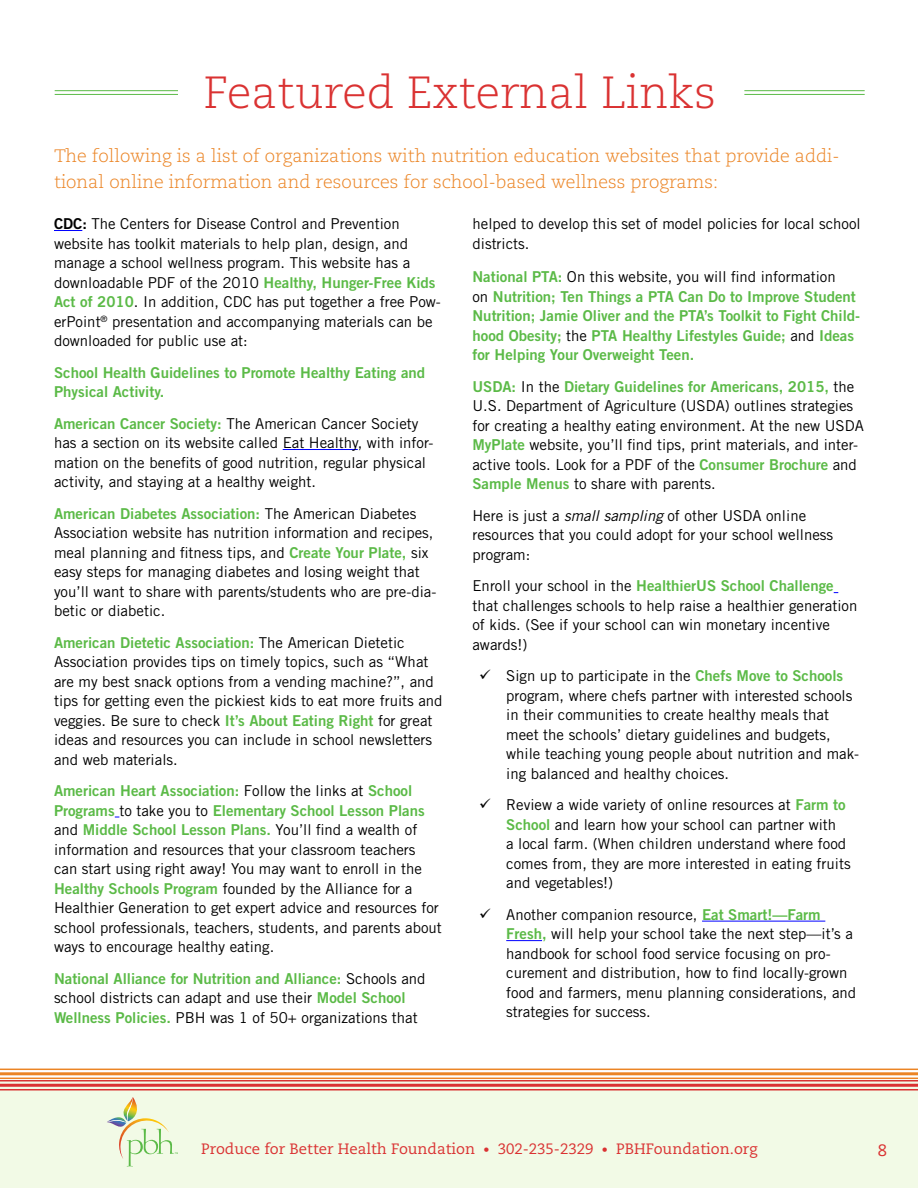
<style>
.page{position:relative;width:918px;height:1188px;background:#fff}
.page>*{position:absolute;margin:0;border:0;box-sizing:border-box;transform-origin:0 0}
.t1{font:300 45px "Caecilia LT Std";color:#da3232}
.t2{font:300 18px/25.5px "Caecilia LT Std";color:#eb8424}
.t3{font:16.5px "Caecilia LT Std";color:#da3232}
.t4{font:15px/19.5px "Trade Gothic LT Std";color:#000}
.t5{font:15px/19.5px "Trade Gothic LT Std Bd 2";color:#5bba47}
.t6{font:15px "Caecilia LT Std";color:#da3232}
.s1{font-family:"Trade Gothic LT Std Bd 2"}
.s2{font-family:"Trade Gothic LT Std Bd 2";color:#5bba47}
.s3{font-family:"Trade Gothic LT Std";color:#000}
.s4{font-style:italic}
.s5{font-family:"Trade Gothic LT Std";font-size:12px}
</style>
<div class="page">
<div style="left:0;top:1080px;width:918px;height:108px;background:#f2fae6"></div>
<svg style="left:107px;top:1097px;width:71px;height:69px"></svg>
<hr style="left:0;top:1069px;width:918px;height:1px;background:#eb8424">
<hr style="left:0;top:1072px;width:918px;height:3px;background:#eb8424">
<hr style="left:0;top:1078px;width:918px;height:1px;background:#eb8424">
<hr style="left:0;top:1080px;width:918px;height:2px;background:#da3232">
<hr style="left:0;top:1084px;width:918px;height:3px;background:#da3232">
<hr style="left:0;top:1089px;width:918px;height:2px;background:#da3232">
<hr style="left:55px;top:90px;width:123px;height:1px;background:#5bba47">
<hr style="left:55px;top:94px;width:123px;height:1px;background:#5bba47">
<hr style="left:744px;top:90px;width:121px;height:1px;background:#5bba47">
<hr style="left:744px;top:94px;width:121px;height:1px;background:#5bba47">
<svg style="left:54px;top:230px;width:28px;height:1px"></svg>
<hr style="left:283px;top:449px;width:75px;height:1px;background:#00f">
<hr style="left:702px;top:921px;width:123px;height:1px;background:#00f">
<hr style="left:506px;top:940px;width:36px;height:1px;background:#00f">
<h1 class="t1" style="left:203px;top:67px;width:514px">Featured External Links</h1>
<p class="t2" style="left:54px;top:144px;width:787px">The following is a list of organizations with nutrition education websites that provide addi&shy;tional online information and resources for school-based wellness programs:</p>
<p class="t4" style="left:54px;top:214px;width:388px"><span class="s1">CDC:</span> The Centers for Disease Control and Prevention website has toolkit materials to help plan, design, and manage a school wellness program. This website has a downloadable PDF of the 2010 <span class="s2">Healthy, Hunger-Free Kids Act of 2010</span>. In addition, CDC has put together a free Pow&shy;erPoint<sup>®</sup> presentation and accompanying materials can be downloaded for public use at:</p>
<p class="t5" style="left:54px;top:362px;width:373px">School Health Guidelines to Promote Healthy Eating and<br>Physical Activity.</p>
<p class="t4" style="left:54px;top:413px;width:381px"><span class="s2">American Cancer Society:</span> The American Cancer Society has a section on its website called Eat Healthy, with infor&shy;mation on the benefits of good nutrition, regular physical activity, and staying at a healthy weight.</p>
<p class="t5" style="left:54px;top:503px;width:364px">American Diabetes Association: <span class="s3">The American Diabetes</span></p>
<p class="t4" style="left:54px;top:523px;width:384px">Association website has nutrition information and recipes, meal planning and fitness tips, and <span class="s2">Create Your Plate,</span> six easy steps for managing diabetes and losing weight that you’ll want to share with parents/students who are pre-dia&shy;betic or diabetic.</p>
<p class="t5" style="left:54px;top:632px;width:352px">American Dietetic Association: <span class="s3">The American Dietetic</span></p>
<p class="t4" style="left:54px;top:652px;width:390px">Association provides tips on timely topics, such as “What are my best snack options from a vending machine?”, and tips for getting even the pickiest kids to eat more fruits and veggies. Be sure to check <span class="s2">It’s About Eating Right</span> for great ideas and resources you can include in school newsletters and web materials.</p>
<p class="t5" style="left:54px;top:781px;width:372px">American Heart Association: <span class="s3">Follow the links at</span> School<br>Programs <span class="s3">to take you to</span> Elementary School Lesson Plans <span class="s3">and</span> Middle School Lesson Plans. <span class="s3">You’ll find a wealth of</span></p>
<p class="t4" style="left:54px;top:839px;width:389px">information and resources that your classroom teachers can start using right away! You may want to enroll in the <span class="s2">Healthy Schools Program</span> founded by the Alliance for a Healthier Generation to get expert advice and resources for school professionals, teachers, students, and parents about ways to encourage healthy eating.</p>
<p class="t5" style="left:54px;top:968px;width:373px">National Alliance for Nutrition and Alliance: <span class="s3">Schools and</span></p>
<p class="t4" style="left:54px;top:988px;width:365px">school districts can adapt and use their <span class="s2">Model School<br>Wellness Policies.</span> PBH was 1 of 50+ organizations that</p>
<p class="t4" style="left:472px;top:214px;width:390px">helped to develop this set of model policies for local school districts.</p>
<p class="t4" style="left:472px;top:267px;width:365px"><span class="s2">National PTA:</span> On this website, you will find information</p>
<p class="t5" style="left:472px;top:286px;width:389px"><span class="s3">on</span> Nutrition; Ten Things a PTA Can Do to Improve Student Nutrition; Jamie Oliver and the PTA’s Toolkit to Fight Child&shy;hood Obesity; <span class="s3">the</span> PTA Healthy Lifestyles Guide; <span class="s3">and</span> Ideas for Helping Your Overweight Teen.</p>
<p class="t5" style="left:472px;top:376px;width:383px">USDA: <span class="s3">In the</span> Dietary Guidelines for Americans, 2015, <span class="s3">the</span></p>
<p class="t4" style="left:472px;top:396px;width:393px">U.S. Department of Agriculture (USDA) outlines strategies for creating a healthy eating environment. At the new USDA <span class="s2">MyPlate</span> website, you’ll find tips, print materials, and inter&shy;active tools. Look for a PDF of the <span class="s2">Consumer Brochure</span> and <span class="s2">Sample Menus</span> to share with parents.</p>
<p class="t4" style="left:472px;top:505px;width:362px">Here is just a <span class="s4">small sampling</span> of other USDA online resources that you could adopt for your school wellness program:</p>
<p class="t5" style="left:472px;top:576px;width:363px"><span class="s3">Enroll your school in the</span> HealthierUS School Challenge</p>
<p class="t4" style="left:472px;top:595px;width:386px">that challenges schools to help raise a healthier generation of kids. (See if your school can win monetary incentive awards!)</p>
<p class="t4" style="left:506px;top:666px;width:354px;text-indent:-27px">✓ Sign up to participate in the <span class="s2">Chefs Move to Schools </span>program, where chefs partner with interested schools in their communities to create healthy meals that meet the schools’ dietary guidelines and budgets, while teaching young people about nutrition and mak&shy;ing balanced and healthy choices.</p>
<p class="t4" style="left:506px;top:795px;width:346px;text-indent:-27px">✓ Review a wide variety of online resources at <span class="s2">Farm to School</span> and learn how your school can partner with<br>a local farm. (When children understand where food comes from, they are more interested in eating fruits and vegetables!)</p>
<p class="t4" style="left:506px;top:904px;width:351px;text-indent:-27px">✓ Another companion resource, <span class="s2">Eat Smart!—Farm Fresh,</span> will help your school take the next step—it’s a handbook for school food service focusing on pro&shy;curement and distribution, how to find locally-grown food and farmers, menu planning considerations, and strategies for success.</p>
<p class="t6" style="left:201px;top:1140px;width:558px">Produce for Better Health Foundation <span class="s5">•</span> 302-235-2329 <span class="s5">•</span> PBHFoundation.org</p>
<p class="t3" style="left:878px;top:1141px;width:11px">8</p>
</div>
